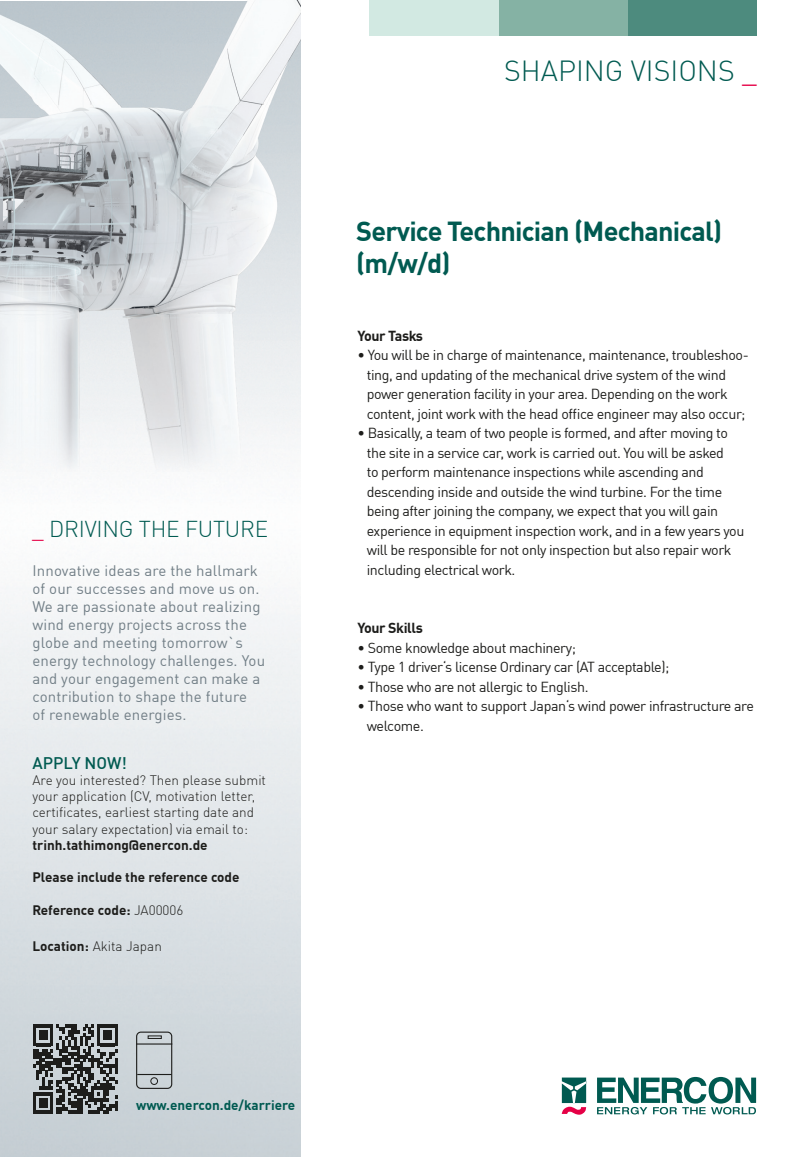
<style>
.page{position:relative;width:800px;height:1157px;background:#fff}
.page>*{position:absolute;margin:0;border:0;box-sizing:border-box;transform-origin:0 0}
.t1{font:300 28.5px "DIN Offc Pro";color:#005a51}
.t2{font:700 27px/32.4px "DIN Offc Pro";letter-spacing:-.03em;color:#005a51}
.t3{font:300 22.5px "DIN Offc Pro";letter-spacing:-.01em;color:#005a51}
.t4{font:500 16.5px "DIN Offc Pro";color:#005a51}
.t5{font:15px/18px "DIN Offc Pro";letter-spacing:.01em;color:#717e86}
.t6{font:14.25px/19.5px "DIN Offc Pro";letter-spacing:-.03em;color:#1d1d1b}
.t7{font:700 14.25px "DIN Offc Pro";letter-spacing:-.03em;color:#1d1d1b}
.t8{font:300 13.5px/16.2px "DIN Offc Pro";color:#1d1d1b}
.t9{font:700 13.5px "DIN Offc Pro";color:#1d1d1b}
.t10{font:700 13.5px "DIN Offc Pro";color:#005a51}
.s1{color:#e50046}
.s2{font-weight:300}
.s3{font-weight:700}
</style>
<div class="page">
<img style="left:0;top:0;width:301px;height:1157px">
<img style="left:0;top:1px;width:301px;height:471px">
<div style="left:627px;top:0;width:129px;height:35px;background:#4d8b7e"></div>
<div style="left:498px;top:0;width:129px;height:35px;background:#85b2a4"></div>
<div style="left:369px;top:0;width:129px;height:35px;background:#d2e9e2"></div>
<svg style="left:561px;top:1077px;width:25px;height:37px"></svg>
<svg style="left:597px;top:1076px;width:159px;height:38px"></svg>
<svg style="left:33px;top:1024px;width:85px;height:90px;background:#66696a"></svg>
<div style="left:136px;top:1031px;width:36px;height:58px;border:1px solid #1d1d1b;border-radius:4px"></div>
<hr style="left:137px;top:1074px;width:35px;height:1px;background:#1d1d1b">
<hr style="left:136px;top:1043px;width:36px;height:1px;background:#1d1d1b">
<div style="left:150px;top:1077px;width:8px;height:7px;border:1px solid #1d1d1b;border-radius:50%"></div>
<h3 class="t3" style="left:32px;top:512px;width:237px"><span class="s1">_</span> DRIVING THE FUTURE</h3>
<p class="t5" style="left:32px;top:560px;width:234px">Innovative ideas are the hallmark of our successes and move us on.<br>We are passionate about realizing wind energy projects across the globe and meeting tomorrow`s energy technology challenges. You and your engagement can make a contribution to shape the future<br>of renewable energies.</p>
<p class="t4" style="left:32px;top:749px;width:96px">APPLY NOW!</p>
<p class="t8" style="left:32px;top:771px;width:235px">Are you interested? Then please submit your application (CV, motivation letter, certificates, earliest starting date and your salary expectation) via email to:</p>
<p class="t9" style="left:32px;top:833px;width:177px">trinh.tathimong@enercon.de</p>
<p class="t9" style="left:32px;top:866px;width:209px">Please include the reference code</p>
<p class="t9" style="left:32px;top:898px;width:152px">Reference code: <span class="s2">JA00006</span></p>
<p class="t8" style="left:32px;top:936px;width:131px"><span class="s3">Location:</span> Akita Japan</p>
<p class="t10" style="left:136px;top:1094px;width:161px">www.enercon.de/karriere</p>
<h1 class="t1" style="left:504px;top:49px;width:254px">SHAPING VISIONS <span class="s1">_</span></h1>
<h2 class="t2" style="left:356px;top:211px;width:367px">Service Technician (Mechanical) (m/w/d)</h2>
<p class="t7" style="left:357px;top:323px;width:67px">Your Tasks</p>
<p class="t6" style="left:367px;top:344px;width:383px;text-indent:-9px">• You will be in charge of maintenance, maintenance, troubleshoo&shy;ting, and updating of the mechanical drive system of the wind power generation facility in your area. Depending on the work content, joint work with the head office engineer may also occur;</p>
<p class="t6" style="left:367px;top:422px;width:379px;text-indent:-9px">• Basically, a team of two people is formed, and after moving to the site in a service car, work is carried out. You will be asked<br>to perform maintenance inspections while ascending and descending inside and outside the wind turbine. For the time being after joining the company, we expect that you will gain experience in equipment inspection work, and in a few years you will be responsible for not only inspection but also repair work including electrical work.</p>
<p class="t7" style="left:357px;top:616px;width:67px">Your Skills</p>
<p class="t6" style="left:357px;top:636px;width:220px">• Some knowledge about machinery;</p>
<p class="t6" style="left:357px;top:656px;width:313px">• Type 1 driver‘s license Ordinary car (AT acceptable);</p>
<p class="t6" style="left:357px;top:675px;width:232px">• Those who are not allergic to English.</p>
<p class="t6" style="left:367px;top:695px;width:388px;text-indent:-9px">• Those who want to support Japan‘s wind power infrastructure are welcome.</p>
</div>
